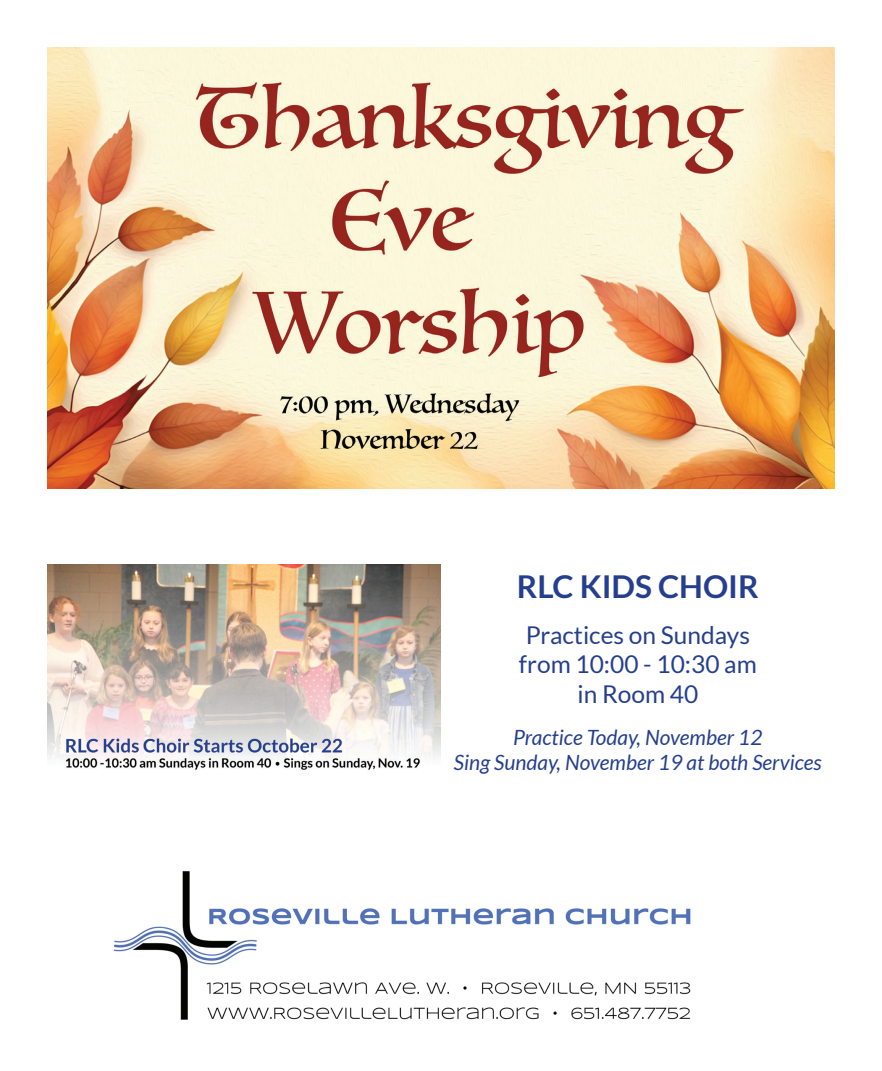
<style>
.page{position:relative;width:882px;height:1071px;background:#fff}
.page>*{position:absolute;margin:0;border:0;box-sizing:border-box;transform-origin:0 0}
.t1{font:700 31.5px "Lato";color:#253f8e}
.t2{font:24.5px/29.4px "Lato";color:#253f8e;text-align:center}
.t3{font:italic 21px/25.2px "Lato";color:#253f8e;text-align:center}
</style>
<div class="page">
<img style="left:113px;top:871px;width:578px;height:149px">
<img style="left:47px;top:564px;width:394px;height:206px">
<img style="left:47px;top:47px;width:788px;height:441px">
<h1 class="t1" style="left:517px;top:568px;width:243px">RLC KIDS CHOIR</h1>
<p class="t2" style="left:519px;top:620px;width:239px">Practices on Sundays from 10:00 - 10:30 am in Room 40</p>
<p class="t3" style="left:454px;top:725px;width:369px">Practice Today, November 12<br>Sing Sunday, November 19 at both Services</p>
</div>
